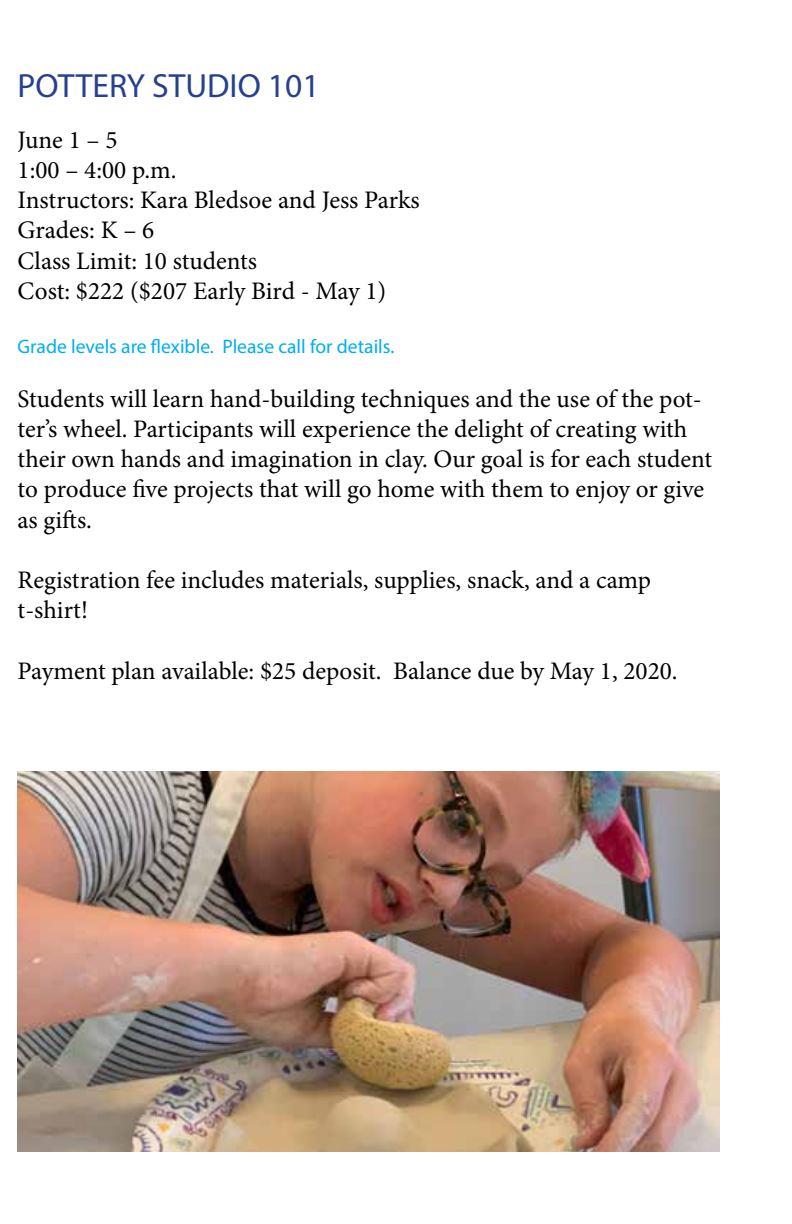
<style>
.page{position:relative;width:792px;height:1224px;background:#fff}
.page>*{position:absolute;margin:0;border:0;box-sizing:border-box;transform-origin:0 0}
.t1{font:33.6px "Myriad Pro";color:#25408f}
.t2{font:25.2px/30.2px "Minion Pro";color:#000}
.t3{font:19.6px "Myriad Pro";color:#00aeef}
</style>
<div class="page">
<img style="left:18px;top:772px;width:702px;height:380px">
<h1 class="t1" style="left:18px;top:65px;width:304px">POTTERY STUDIO 101</h1>
<p class="t2" style="left:18px;top:125px;width:404px">June 1 – 5<br>1:00 – 4:00 p.m.<br>Instructors: Kara Bledsoe and Jess Parks<br>Grades: K – 6<br>Class Limit: 10 students<br>Cost: $222 ($207 Early Bird - May 1)</p>
<p class="t3" style="left:18px;top:334px;width:378px">Grade levels are flexible. Please call for details.</p>
<p class="t2" style="left:18px;top:384px;width:696px">Students will learn hand-building techniques and the use of the pot&shy;ter’s wheel. Participants will experience the delight of creating with their own hands and imagination in clay. Our goal is for each student to produce five projects that will go home with them to enjoy or give as gifts.</p>
<p class="t2" style="left:18px;top:565px;width:635px">Registration fee includes materials, supplies, snack, and a camp t-shirt!</p>
<p class="t2" style="left:18px;top:656px;width:662px">Payment plan available: $25 deposit. Balance due by May 1, 2020.</p>
</div>
